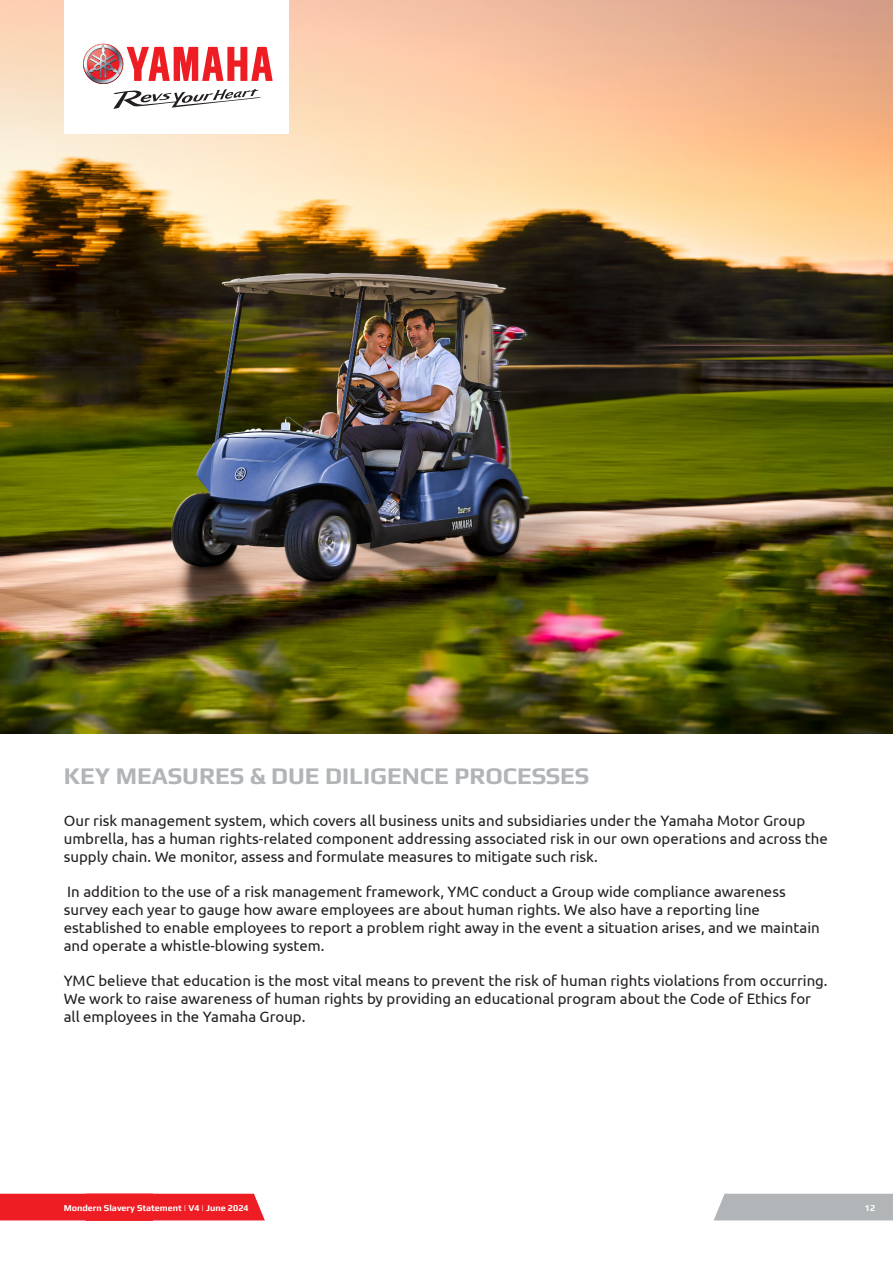
<style>
.page{position:relative;width:893px;height:1263px;background:#fff}
.page>*{position:absolute;margin:0;border:0;box-sizing:border-box;transform-origin:0 0}
.Heading_2{font:700 24px "Play";color:#b1b5b7}
.Body_10pt_Reg{font:15px/18px "Ubuntu";color:#231f20}
.t1{font:700 9px "Play";color:#fff}
</style>
<div class="page">
<img style="left:0;top:0;width:893px;height:733px">
<div style="left:64px;top:0;width:225px;height:134px;background:#fff"></div>
<img style="left:83px;top:44px;width:27px;height:20px">
<svg style="left:84px;top:45px;width:189px;height:64px"></svg>
<div style="left:714px;top:1194px;width:179px;height:26px;background:#b1b5b7"></div>
<div style="left:0;top:1194px;width:265px;height:26px;background:#ee1d23"></div>
<p class="Heading_2" style="left:64px;top:762px;width:527px">KEY MEASURES &amp; DUE DILIGENCE PROCESSES</p>
<p class="Body_10pt_Reg" style="left:64px;top:811px;width:766px">Our risk management system, which covers all business units and subsidiaries under the Yamaha Motor Group umbrella, has a human rights-related component addressing associated risk in our own operations and across the supply chain. We monitor, assess and formulate measures to mitigate such risk.</p>
<p class="Body_10pt_Reg" style="left:64px;top:882px;width:757px">In addition to the use of a risk management framework, YMC conduct a Group wide compliance awareness survey each year to gauge how aware employees are about human rights. We also have a reporting line established to enable employees to report a problem right away in the event a situation arises, and we maintain and operate a whistle-blowing system.</p>
<p class="Body_10pt_Reg" style="left:64px;top:971px;width:765px">YMC believe that education is the most vital means to prevent the risk of human rights violations from occurring.<br>We work to raise awareness of human rights by providing an educational program about the Code of Ethics for all employees in the Yamaha Group.</p>
<p class="t1" style="left:64px;top:1203px;width:186px">Mondern Slavery Statement | V4 | June 2024</p>
<p class="t1" style="left:865px;top:1203px;width:12px">12</p>
</div>
